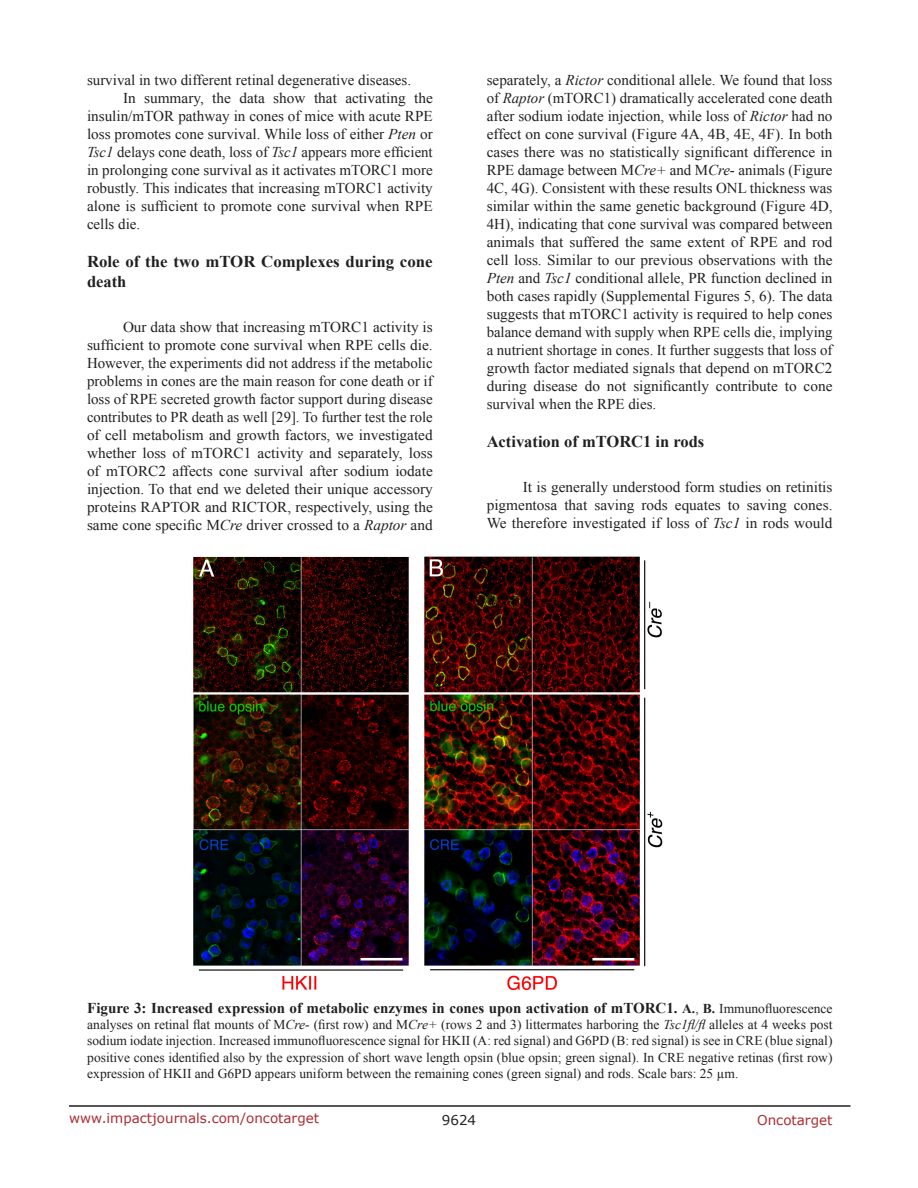
<style>
.page{position:relative;width:918px;height:1188px;background:#fff}
.page>*{position:absolute;margin:0;border:0;box-sizing:border-box;transform-origin:0 0}
.SubHeading{font:700 16.5px/19.8px "Times New Roman";color:#221f22}
.BodyText{font:15px/18px "Times New Roman";color:#221f22;text-align:justify}
.FigureText{font:700 15px "Times New Roman";color:#221f22}
.FigureText-2{font:13.5px/16.2px "Times New Roman";color:#221f22;text-align:justify}
.t1{font:13.5px "Verdana";color:#ac2b31}
.t2{font:13.5px "Verdana";color:#221f22}
.s1{font-style:italic}
.s2{font-size:13.5px}
.s3{font-weight:400;font-size:13.5px}
</style>
<div class="page">
<hr style="left:69px;top:1105px;width:781px;height:2px;background:#231f20">
<img style="left:193px;top:556px;width:470px;height:435px">
<p class="BodyText" style="left:87px;top:71px;width:326px">survival in two different retinal degenerative diseases.</p>
<p class="BodyText" style="left:87px;top:89px;width:347px;text-indent:36px">In summary, the data show that activating the insulin/mTOR pathway in cones of mice with acute RPE loss promotes cone survival. While loss of either <span class="s1">Pten</span> or <span class="s1">Tsc1</span> delays cone death, loss of <span class="s1">Tsc1</span> appears more efficient in prolonging cone survival as it activates mTORC1 more robustly. This indicates that increasing mTORC1 activity alone is sufficient to promote cone survival when RPE cells die.</p>
<p class="SubHeading" style="left:87px;top:251px;width:347px">Role of the two mTOR Complexes during cone death</p>
<p class="BodyText" style="left:87px;top:318px;width:347px;text-indent:36px">Our data show that increasing mTORC1 activity is sufficient to promote cone survival when RPE cells die.<br>However, the experiments did not address if the metabolic problems in cones are the main reason for cone death or if loss of RPE secreted growth factor support during disease contributes to PR death as well [29]. To further test the role of cell metabolism and growth factors, we investigated whether loss of mTORC1 activity and separately, loss of mTORC2 affects cone survival after sodium iodate injection. To that end we deleted their unique accessory proteins RAPTOR and RICTOR, respectively, using the same cone specific M<span class="s1">Cre</span> driver crossed to a <span class="s1">Raptor</span> and</p>
<p class="BodyText" style="left:487px;top:71px;width:347px">separately, a <span class="s1">Rictor</span> conditional allele. We found that loss of <span class="s1">Raptor</span> (mTORC1) dramatically accelerated cone death after sodium iodate injection, while loss of <span class="s1">Rictor</span> had no effect on cone survival (Figure 4A, 4B, 4E, 4F). In both cases there was no statistically significant difference in RPE damage between M<span class="s1">Cre+</span> and M<span class="s1">Cre</span>- animals (Figure 4C, 4G). Consistent with these results ONL thickness was similar within the same genetic background (Figure 4D, 4H), indicating that cone survival was compared between animals that suffered the same extent of RPE and rod cell loss. Similar to our previous observations with the <span class="s1">Pten</span> and <span class="s1">Tsc1</span> conditional allele, PR function declined in both cases rapidly (Supplemental Figures 5, 6). The data suggests that mTORC1 activity is required to help cones balance demand with supply when RPE cells die, implying a nutrient shortage in cones. It further suggests that loss of growth factor mediated signals that depend on mTORC2 during disease do not significantly contribute to cone survival when the RPE dies.</p>
<p class="SubHeading" style="left:487px;top:431px;width:219px">Activation of mTORC1 in rods</p>
<p class="BodyText" style="left:487px;top:478px;width:347px;text-indent:36px">It is generally understood form studies on retinitis pigmentosa that saving rods equates to saving cones.<br>We therefore investigated if loss of <span class="s1">Tsc1</span> in rods would</p>
<p class="FigureText" style="left:87px;top:998px;width:747px">Figure 3: Increased expression of metabolic enzymes in cones upon activation of mTORC1. <span class="s2">A.</span><span class="s3">,</span> <span class="s2">B.</span> <span class="s3">Immunofluorescence</span></p>
<p class="FigureText-2" style="left:87px;top:1016px;width:747px">analyses on retinal flat mounts of M<span class="s1">Cre-</span> (first row) and M<span class="s1">Cre+</span> (rows 2 and 3) littermates harboring the <span class="s1">Tsc1fl/fl</span> alleles at 4 weeks post sodium iodate injection. Increased immunofluorescence signal for HKII (A: red signal) and G6PD (B: red signal) is see in CRE (blue signal) positive cones identified also by the expression of short wave length opsin (blue opsin; green signal). In CRE negative retinas (first row) expression of HKII and G6PD appears uniform between the remaining cones (green signal) and rods. Scale bars: 25 µm.</p>
<p class="t1" style="left:69px;top:1109px;width:252px">www.impactjournals.com/oncotarget</p>
<p class="t2" style="left:442px;top:1111px;width:36px">9624</p>
<p class="t1" style="left:757px;top:1111px;width:77px">Oncotarget</p>
</div>
